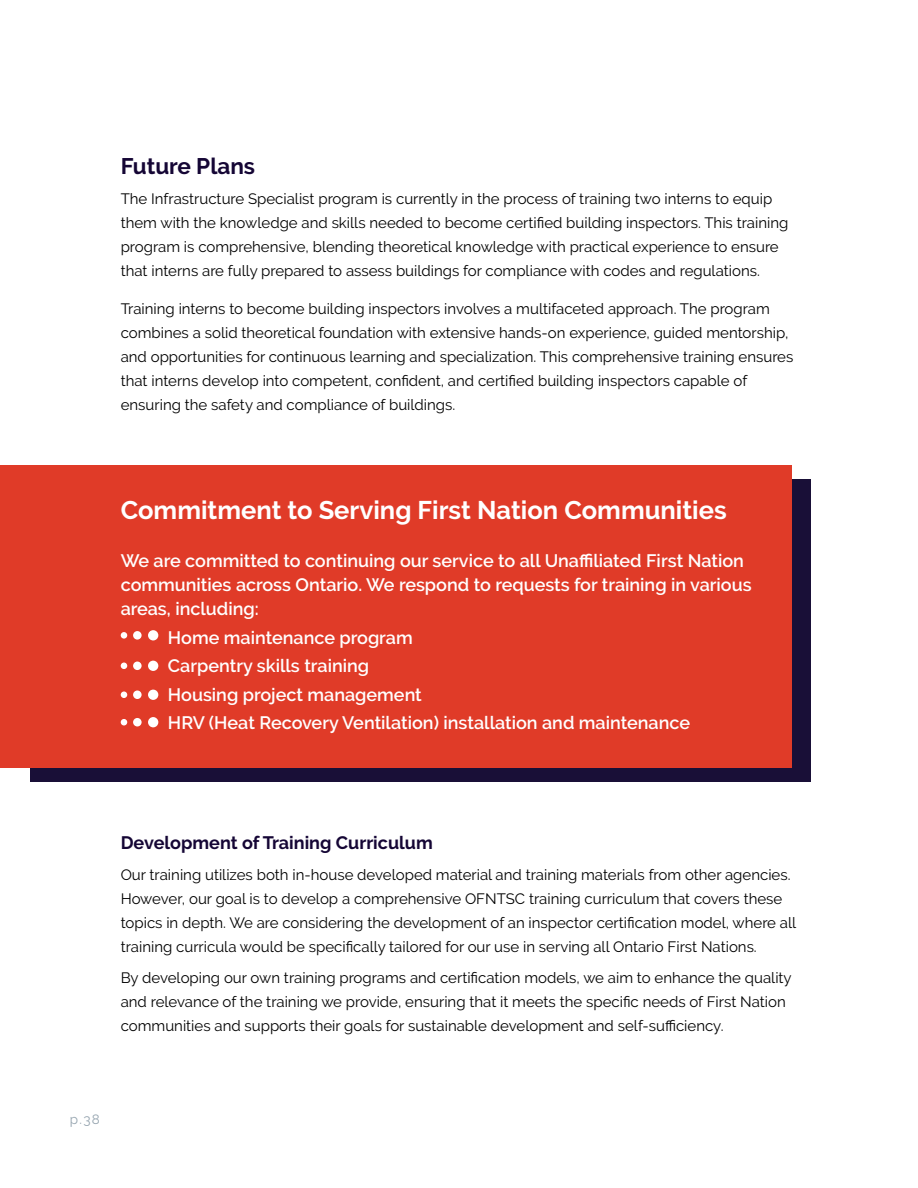
<style>
.page{position:relative;width:918px;height:1188px;background:#fff}
.page>*{position:absolute;margin:0;border:0;box-sizing:border-box;transform-origin:0 0}
.t1{font:700 25.5px "Raleway";color:#fff}
.t2{font:700 22.5px "Raleway";color:#150635}
.t3{font:600 18px/24px "Raleway";color:#fff}
.t4{font:700 18px "Raleway";color:#150635}
.t5{font:15px/24px "Raleway";color:#000}
.t6{font:13.5px "Raleway";color:#95a4af}
</style>
<div class="page">
<div style="left:31px;top:479px;width:780px;height:302px;background:#190f37"></div>
<div style="left:0;top:465px;width:792px;height:302px;background:#e03b28"></div>
<div style="left:121px;top:632px;width:6px;height:7px;background:#fff;border-radius:50%"></div>
<div style="left:133px;top:631px;width:9px;height:9px;background:#fff;border-radius:50%"></div>
<div style="left:148px;top:630px;width:10px;height:10px;background:#fff;border-radius:50%"></div>
<svg style="left:121px;top:663px;width:6px;height:6px"></svg>
<div style="left:133px;top:662px;width:9px;height:8px;background:#fff;border-radius:50%"></div>
<div style="left:148px;top:661px;width:10px;height:10px;background:#fff;border-radius:50%"></div>
<div style="left:121px;top:691px;width:6px;height:7px;background:#fff;border-radius:50%"></div>
<div style="left:133px;top:691px;width:9px;height:8px;background:#fff;border-radius:50%"></div>
<div style="left:148px;top:690px;width:10px;height:10px;background:#fff;border-radius:50%"></div>
<svg style="left:121px;top:719px;width:6px;height:6px"></svg>
<div style="left:133px;top:718px;width:9px;height:8px;background:#fff;border-radius:50%"></div>
<div style="left:148px;top:717px;width:10px;height:10px;background:#fff;border-radius:50%"></div>
<h2 class="t2" style="left:121px;top:153px;width:136px">Future Plans</h2>
<p class="t5" style="left:121px;top:187px;width:669px">The Infrastructure Specialist program is currently in the process of training two interns to equip them with the knowledge and skills needed to become certified building inspectors. This training program is comprehensive, blending theoretical knowledge with practical experience to ensure that interns are fully prepared to assess buildings for compliance with codes and regulations.</p>
<p class="t5" style="left:121px;top:297px;width:674px">Training interns to become building inspectors involves a multifaceted approach. The program combines a solid theoretical foundation with extensive hands-on experience, guided mentorship, and opportunities for continuous learning and specialization. This comprehensive training ensures that interns develop into competent, confident, and certified building inspectors capable of ensuring the safety and compliance of buildings.</p>
<h1 class="t1" style="left:121px;top:496px;width:607px">Commitment to Serving First Nation Communities</h1>
<p class="t3" style="left:121px;top:549px;width:632px">We are committed to continuing our service to all Unaffiliated First Nation communities across Ontario. We respond to requests for training in various areas, including:</p>
<p class="t3" style="left:168px;top:623px;width:255px;line-height:28.5px">Home maintenance program<br>Carpentry skills training<br>Housing project management</p>
<p class="t3" style="left:168px;top:711px;width:524px">●HRV (Heat Recovery Ventilation) installation and maintenance</p>
<p class="t4" style="left:121px;top:833px;width:314px">Development of Training Curriculum</p>
<p class="t5" style="left:121px;top:863px;width:677px">Our training utilizes both in-house developed material and training materials from other agencies.<br>However, our goal is to develop a comprehensive OFNTSC training curriculum that covers these topics in depth. We are considering the development of an inspector certification model, where all training curricula would be specifically tailored for our use in serving all Ontario First Nations.</p>
<p class="t5" style="left:121px;top:966px;width:673px">By developing our own training programs and certification models, we aim to enhance the quality and relevance of the training we provide, ensuring that it meets the specific needs of First Nation communities and supports their goals for sustainable development and self-sufficiency.</p>
<p class="t6" style="left:70px;top:1111px;width:32px">p.38</p>
</div>
